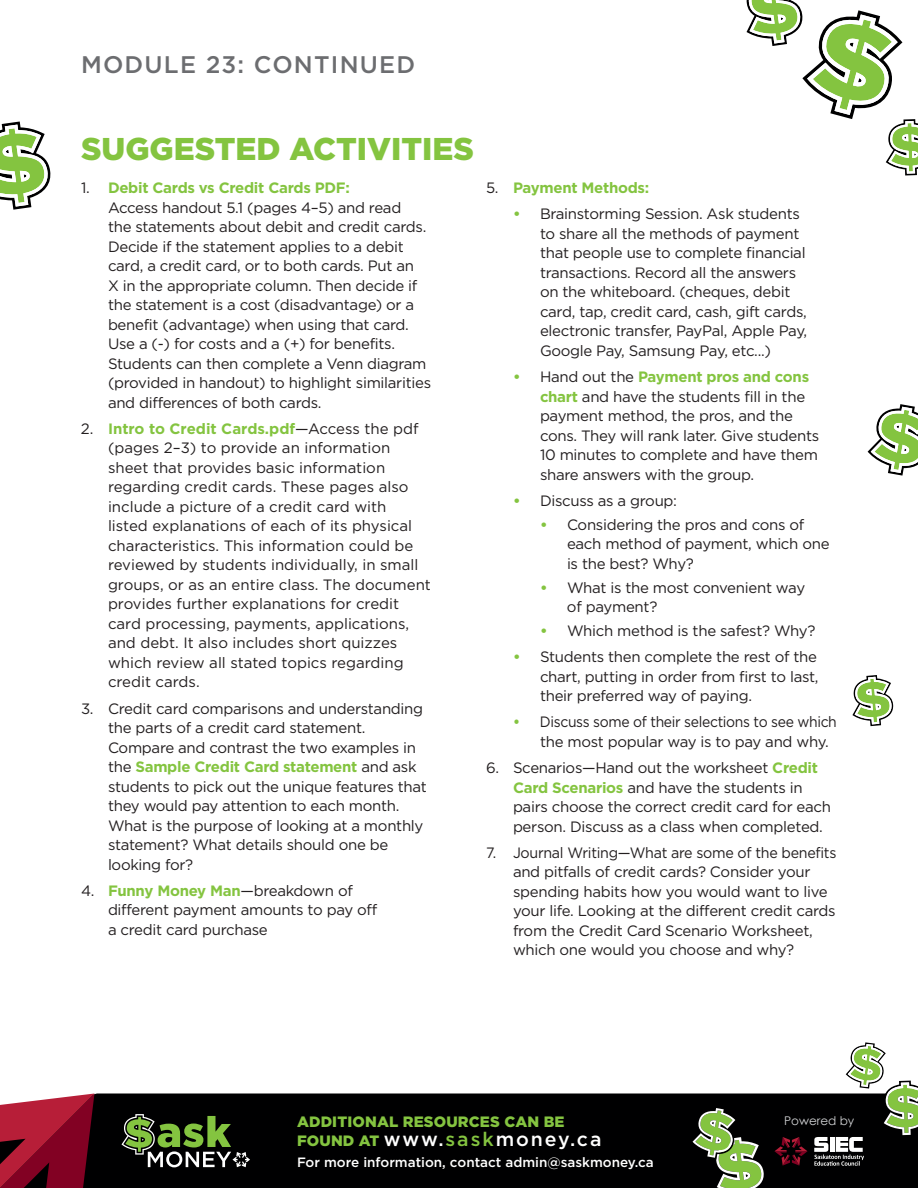
<style>
.page{position:relative;width:918px;height:1188px;background:#fff}
.page>*{position:absolute;margin:0;border:0;box-sizing:border-box;transform-origin:0 0}
.t1{font:900 31.5px "Gotham";color:#84c440}
.t2{font:500 24px "Gotham";letter-spacing:.05em;color:#6c6d70}
.t3{font:500 19.5px "Gotham";letter-spacing:.1em;color:#fff}
.t4{font:15px/19.5px "Gotham";letter-spacing:-.02em;color:#231f20}
.t5{font:15px/19.5px "Gotham";color:#231f20}
.t6{font:15px/19.5px "Gotham";letter-spacing:-.02em;color:#231f20;scale:.95 1}
.t7{font:15px/19.5px "Gotham";letter-spacing:-.02em;color:#231f20;scale:.93 1}
.t8{font:900 15px "Gotham";letter-spacing:.01em;color:#84c440}
.t9{font:700 15px "Gotham";letter-spacing:-.02em;color:#84c440}
.t10{font:500 13.5px "Gotham";color:#fff}
.t11{font:12px "Century Gothic";color:#d1d2d4}
.s1{font-weight:700;color:#84c440}
.s2{font-weight:400;color:#231f20}
.s3{font-weight:900;font-size:15px;color:#84c440}
.s4{color:#84c440}
</style>
<div class="page">
<div style="left:94px;top:1094px;width:824px;height:94px;background:#000001"></div>
<svg style="left:0;top:1094px;width:94px;height:94px"></svg>
<svg style="left:774px;top:1137px;width:33px;height:29px"></svg>
<svg style="left:690px;top:1106px;width:77px;height:82px"></svg>
<svg style="left:814px;top:1042px;width:104px;height:124px"></svg>
<svg style="left:746px;top:0;width:172px;height:175px"></svg>
<svg style="left:0;top:122px;width:51px;height:88px"></svg>
<svg style="left:868px;top:404px;width:50px;height:72px"></svg>
<svg style="left:852px;top:675px;width:42px;height:51px"></svg>
<svg style="left:122px;top:1114px;width:128px;height:53px"></svg>
<h2 class="t2" style="left:81px;top:49px;width:336px">MODULE 23: CONTINUED</h2>
<h1 class="t1" style="left:81px;top:127px;width:394px">SUGGESTED ACTIVITIES</h1>
<p class="t4" style="left:108px;top:178px;width:325px;text-indent:-27px">1. <span class="s1">Debit Cards vs Credit Cards PDF:<br></span>Access handout 5.1 (pages 4–5) and read<br>the statements about debit and credit cards.<br>Decide if the statement applies to a debit card, a credit card, or to both cards. Put an<br>X in the appropriate column. Then decide if the statement is a cost (disadvantage) or a benefit (advantage) when using that card.<br>Use a (-) for costs and a (+) for benefits.<br>Students can then complete a Venn diagram (provided in handout) to highlight similarities and differences of both cards.</p>
<p class="t5" style="left:108px;top:419px;width:324px;text-indent:-27px">2. <span class="s1">Intro to Credit Cards.pdf</span>—Access the pdf (pages 2–3) to provide an information sheet that provides basic information regarding credit cards. These pages also include a picture of a credit card with<br>listed explanations of each of its physical characteristics. This information could be reviewed by students individually, in small groups, or as an entire class. The document provides further explanations for credit card processing, payments, applications, and debt. It also includes short quizzes which review all stated topics regarding credit cards.</p>
<p class="t4" style="left:108px;top:698px;width:320px;text-indent:-27px">3. Credit card comparisons and understanding the parts of a credit card statement.<br>Compare and contrast the two examples in the <span class="s1">Sample Credit Card statement</span> and ask students to pick out the unique features that they would pay attention to each month.<br>What is the purpose of looking at a monthly statement? What details should one be looking for?</p>
<p class="t4" style="left:108px;top:881px;width:271px;text-indent:-27px">4. <span class="s1">Funny Money Man</span>—breakdown of different payment amounts to pay off a credit card purchase</p>
<p class="t9" style="left:486px;top:178px;width:165px"><span class="s2">5.</span> Payment Methods:</p>
<p class="t4" style="left:540px;top:204px;width:269px;text-indent:-27px"><span class="s1">•</span> Brainstorming Session. Ask students to share all the methods of payment that people use to complete financial transactions. Record all the answers on the whiteboard. (cheques, debit card, tap, credit card, cash, gift cards, electronic transfer, PayPal, Apple Pay, Google Pay, Samsung Pay, etc...)</p>
<p class="t4" style="left:540px;top:367px;width:281px;text-indent:-27px"><span class="s1">•</span> Hand out the <span class="s1">Payment pros and cons chart</span> and have the students fill in the payment method, the pros, and the cons. They will rank later. Give students 10 minutes to complete and have them share answers with the group.</p>
<p class="t4" style="left:513px;top:491px;width:166px"><span class="s1">•</span> Discuss as a group:</p>
<p class="t4" style="left:567px;top:514px;width:264px;text-indent:-27px"><span class="s1">•</span> Considering the pros and cons of each method of payment, which one is the best? Why?</p>
<p class="t4" style="left:567px;top:577px;width:240px;text-indent:-27px"><span class="s1">•</span> What is the most convenient way of payment?</p>
<p class="t4" style="left:540px;top:621px;width:277px"><span class="s1">•</span> Which method is the safest? Why?</p>
<p class="t4" style="left:540px;top:647px;width:280px;text-align:justify;text-indent:-27px"><span class="s1">•</span> Students then complete the rest of the chart, putting in order from first to last, their preferred way of paying.</p>
<p class="t7" style="left:540px;top:712px;width:321px;text-indent:-27px"><span class="s1">•</span> Discuss some of their selections to see which the most popular way is to pay and why.</p>
<p class="t4" style="left:513px;top:758px;width:320px;text-indent:-27px">6. Scenarios—Hand out the worksheet <span class="s1">Credit Card Scenarios</span> and have the students in pairs choose the correct credit card for each person. Discuss as a class when completed.</p>
<p class="t6" style="left:513px;top:843px;width:342px;text-indent:-27px">7. Journal Writing—What are some of the benefits and pitfalls of credit cards? Consider your spending habits how you would want to live your life. Looking at the different credit cards from the Credit Card Scenario Worksheet, which one would you choose and why?</p>
<p class="t8" style="left:297px;top:1111px;width:269px">ADDITIONAL RESOURCES CAN BE</p>
<p class="t11" style="left:784px;top:1112px;width:72px">Powered by</p>
<h3 class="t3" style="left:297px;top:1127px;width:306px"><span class="s3">FOUND AT</span> www.<span class="s4">sask</span>money.ca</h3>
<p class="t10" style="left:297px;top:1153px;width:358px">For more information, contact admin@saskmoney.ca</p>
</div>
